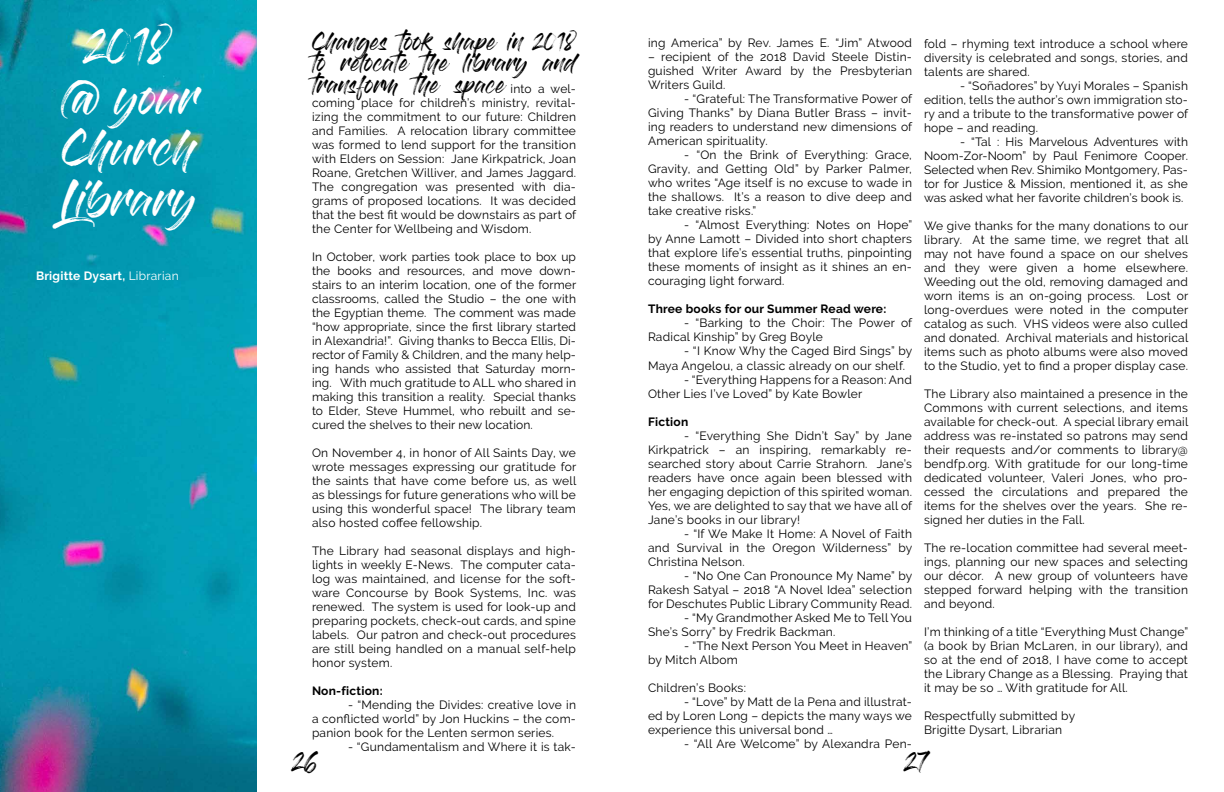
<style>
.page{position:relative;width:1224px;height:792px;background:#fff}
.page>*{position:absolute;margin:0;border:0;box-sizing:border-box;transform-origin:0 0}
.t1{font:36px/51px "Gloss And Bloom";color:#fff;text-align:center}
.t2{font:20px "Gloss And Bloom";color:#000}
.t3{font:18px/21.6px "Gloss And Bloom";color:#000;text-align:justify}
.t4{font:12px/14px "Raleway";letter-spacing:.02em;color:#000;text-align:justify}
.t5{font:700 12px "Raleway";letter-spacing:.02em;color:#000}
.t6{font:700 12px "Raleway";letter-spacing:.02em;color:#fff}
.s1{font-weight:400}
.s2{font-family:"Raleway";font-size:12px}
</style>
<div class="page">
<img style="left:0;top:0;width:257px;height:792px">
<h1 class="t1" style="left:59px;top:25px;width:141px">2018<br>@ your<br>Church<br>Library</h1>
<p class="t6" style="left:36px;top:269px;width:144px">Brigitte Dysart, <span class="s1">Librarian</span></p>
<h3 class="t3" style="left:312px;top:32px;width:266px">Changes took shape in 2018 to relocate the library and transform the space <span class="s2">into a wel-</span></h3>
<p class="t4" style="left:312px;top:95px;width:266px">coming place for children’s ministry, revital&shy;izing the commitment to our future: Children and Families. A relocation library committee was formed to lend support for the transition with Elders on Session: Jane Kirkpatrick, Joan Roane, Gretchen Williver, and James Jaggard.<br>The congregation was presented with dia&shy;grams of proposed locations. It was decided that the best fit would be downstairs as part of the Center for Wellbeing and Wisdom.</p>
<p class="t4" style="left:312px;top:249px;width:266px">In October, work parties took place to box up the books and resources, and move down&shy;stairs to an interim location, one of the former classrooms, called the Studio – the one with the Egyptian theme. The comment was made “how appropriate, since the first library started in Alexandria!”. Giving thanks to Becca Ellis, Di&shy;rector of Family &amp; Children, and the many help&shy;ing hands who assisted that Saturday morn&shy;ing. With much gratitude to ALL who shared in making this transition a reality. Special thanks to Elder, Steve Hummel, who rebuilt and se&shy;cured the shelves to their new location.</p>
<p class="t4" style="left:312px;top:446px;width:266px">On November 4, in honor of All Saints Day, we wrote messages expressing our gratitude for the saints that have come before us, as well as blessings for future generations who will be using this wonderful space! The library team also hosted coffee fellowship.</p>
<p class="t4" style="left:312px;top:544px;width:266px">The Library had seasonal displays and high&shy;lights in weekly E-News. The computer cata&shy;log was maintained, and license for the soft&shy;ware Concourse by Book Systems, Inc. was renewed. The system is used for look-up and preparing pockets, check-out cards, and spine labels. Our patron and check-out procedures are still being handled on a manual self-help honor system.</p>
<p class="t5" style="left:312px;top:684px;width:72px">Non-fiction:</p>
<p class="t4" style="left:312px;top:698px;width:266px;text-indent:36px">- “Mending the Divides: creative love in a conflicted world” by Jon Huckins – the com&shy;panion book for the Lenten sermon series.</p>
<p class="t4" style="left:348px;top:740px;width:229px">- “Gundamentalism and Where it is tak-</p>
<p class="t4" style="left:648px;top:36px;width:266px">ing America” by Rev. James E. “Jim” Atwood</p>
<p class="t4" style="left:648px;top:50px;width:266px">– recipient of the 2018 David Steele Distin&shy;guished Writer Award by the Presbyterian Writers Guild.</p>
<p class="t4" style="left:648px;top:92px;width:266px;text-indent:36px">- “Grateful: The Transformative Power of Giving Thanks” by Diana Butler Brass – invit&shy;ing readers to understand new dimensions of American spirituality.</p>
<p class="t4" style="left:648px;top:148px;width:266px;text-indent:36px">- “On the Brink of Everything: Grace, Gravity, and Getting Old” by Parker Palmer, who writes “Age itself is no excuse to wade in the shallows. It’s a reason to dive deep and take creative risks.”</p>
<p class="t4" style="left:648px;top:218px;width:266px;text-indent:36px">- “Almost Everything: Notes on Hope” by Anne Lamott – Divided into short chapters that explore life’s essential truths, pinpointing these moments of insight as it shines an en&shy;couraging light forward.</p>
<p class="t5" style="left:648px;top:302px;width:240px">Three books for our Summer Read were:</p>
<p class="t4" style="left:648px;top:316px;width:266px;text-indent:36px">- “Barking to the Choir: The Power of<br>Radical Kinship” by Greg Boyle</p>
<p class="t4" style="left:648px;top:344px;width:266px;text-indent:36px">- “I Know Why the Caged Bird Sings” by<br>Maya Angelou, a classic already on our shelf.</p>
<p class="t4" style="left:648px;top:372px;width:266px;text-indent:36px">- “Everything Happens for a Reason: And<br>Other Lies I’ve Loved” by Kate Bowler</p>
<p class="t5" style="left:648px;top:414px;width:42px">Fiction</p>
<p class="t4" style="left:648px;top:428px;width:266px;text-indent:36px">- “Everything She Didn’t Say” by Jane Kirkpatrick – an inspiring, remarkably re&shy;searched story about Carrie Strahorn. Jane’s readers have once again been blessed with her engaging depiction of this spirited woman.<br>Yes, we are delighted to say that we have all of Jane’s books in our library!</p>
<p class="t4" style="left:648px;top:526px;width:266px;text-indent:36px">- “If We Make It Home: A Novel of Faith and Survival in the Oregon Wilderness” by Christina Nelson.</p>
<p class="t4" style="left:648px;top:568px;width:266px;text-indent:36px">- “No One Can Pronounce My Name” by Rakesh Satyal – 2018 “A Novel Idea” selection for Deschutes Public Library Community Read.</p>
<p class="t4" style="left:648px;top:610px;width:265px;text-indent:36px">- “My Grandmother Asked Me to Tell You<br>She’s Sorry” by Fredrik Backman.</p>
<p class="t4" style="left:648px;top:638px;width:266px;text-indent:36px">- “The Next Person You Meet in Heaven” by Mitch Albom</p>
<p class="t4" style="left:648px;top:680px;width:99px">Children’s Books:</p>
<p class="t4" style="left:648px;top:694px;width:265px;text-indent:36px">- “Love” by Matt de la Pena and illustrat&shy;ed by Loren Long – depicts the many ways we experience this universal bond …</p>
<p class="t4" style="left:684px;top:736px;width:230px">- “All Are Welcome” by Alexandra Pen-</p>
<p class="t4" style="left:924px;top:36px;width:266px">fold – rhyming text introduce a school where diversity is celebrated and songs, stories, and talents are shared.</p>
<p class="t4" style="left:924px;top:78px;width:266px;text-indent:36px">- “Soñadores” by Yuyi Morales – Spanish edition, tells the author’s own immigration sto&shy;ry and a tribute to the transformative power of hope – and reading.</p>
<p class="t4" style="left:924px;top:134px;width:266px;text-indent:36px">- “Tal : His Marvelous Adventures with Noom-Zor-Noom” by Paul Fenimore Cooper.<br>Selected when Rev. Shimiko Montgomery, Pas&shy;tor for Justice &amp; Mission, mentioned it, as she was asked what her favorite children’s book is.</p>
<p class="t4" style="left:924px;top:218px;width:266px">We give thanks for the many donations to our library. At the same time, we regret that all may not have found a space on our shelves and they were given a home elsewhere.<br>Weeding out the old, removing damaged and worn items is an on-going process. Lost or long-overdues were noted in the computer catalog as such. VHS videos were also culled and donated. Archival materials and historical items such as photo albums were also moved to the Studio, yet to find a proper display case.</p>
<p class="t4" style="left:924px;top:386px;width:266px">The Library also maintained a presence in the Commons with current selections, and items available for check-out. A special library email address was re-instated so patrons may send their requests and/or comments to library@ bendfp.org. With gratitude for our long-time dedicated volunteer, Valeri Jones, who pro&shy;cessed the circulations and prepared the items for the shelves over the years. She re&shy;signed her duties in the Fall.</p>
<p class="t4" style="left:924px;top:540px;width:266px">The re-location committee had several meet&shy;ings, planning our new spaces and selecting our décor. A new group of volunteers have stepped forward helping with the transition and beyond.</p>
<p class="t4" style="left:924px;top:624px;width:266px">I’m thinking of a title “Everything Must Change” (a book by Brian McLaren, in our library), and so at the end of 2018, I have come to accept the Library Change as a Blessing. Praying that it may be so … With gratitude for All.</p>
<p class="t4" style="left:924px;top:708px;width:153px">Respectfully submitted by<br>Brigitte Dysart, Librarian</p>
<h2 class="t2" style="left:293px;top:752px;width:27px">26</h2>
<h2 class="t2" style="left:905px;top:752px;width:27px">27</h2>
</div>
